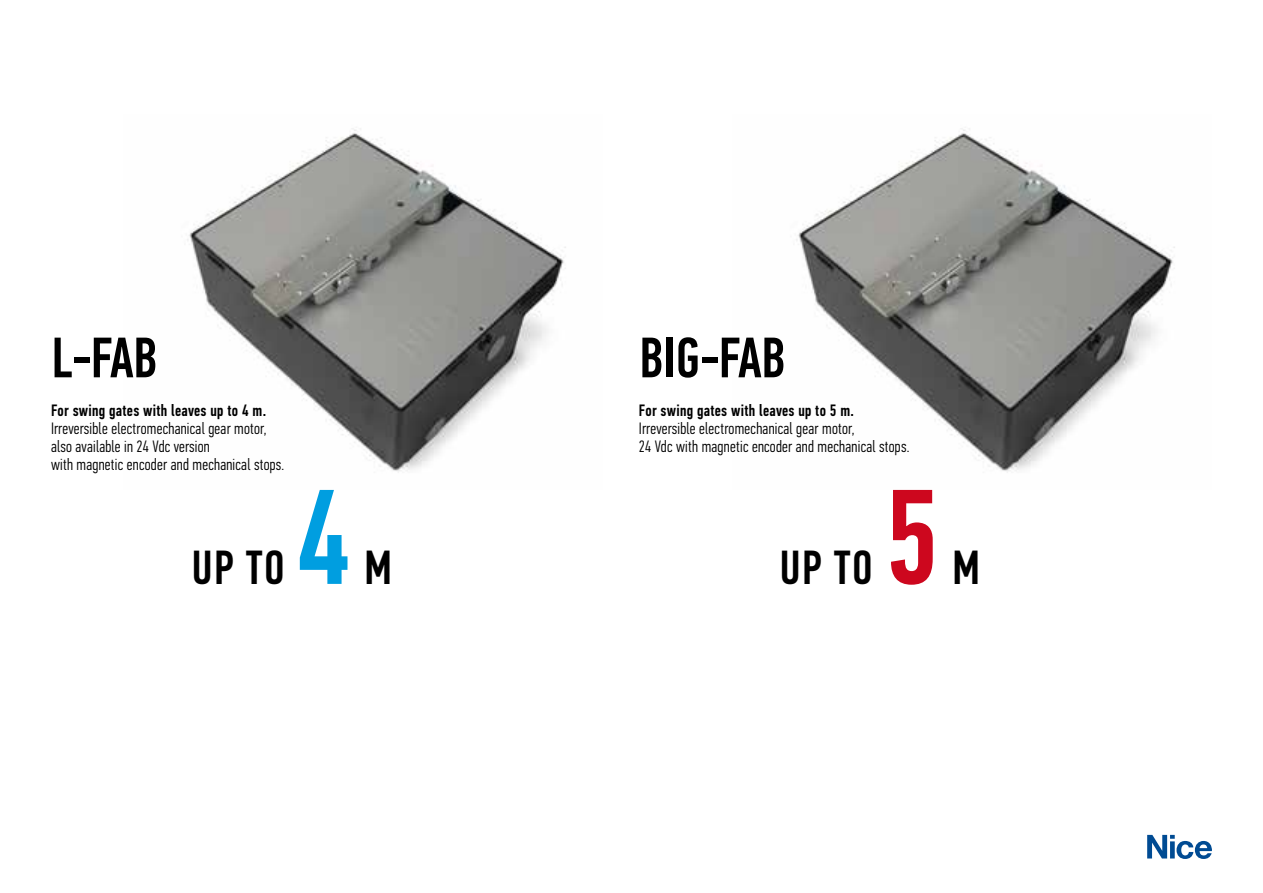
<style>
.page{position:relative;width:1263px;height:893px;background:#fff}
.page>*{position:absolute;margin:0;border:0;box-sizing:border-box;transform-origin:0 0}
.t1{font:500 135px "PF Din Text Comp Pro";color:#009ee0}
.t2{font:500 135px "PF Din Text Comp Pro";color:#cd071e}
.t3{font:500 57px "PF Din Text Comp Pro";color:#000}
.t4{font:500 48px "PF Din Text Comp Pro";color:#000}
.t5{font:300 16.5px/18px "PF Din Text Comp Pro";letter-spacing:.015em;color:#000}
.t6{font:500 16.5px "PF Din Text Comp Pro";letter-spacing:.015em;color:#000}
</style>
<div class="page">
<svg style="left:1147px;top:835px;width:65px;height:24px"></svg>
<img style="left:187px;top:128px;width:379px;height:345px">
<img style="left:796px;top:128px;width:379px;height:345px">
<h2 class="t3" style="left:52px;top:325px;width:61px">L-FAB</h2>
<h2 class="t3" style="left:639px;top:325px;width:101px">BIG-FAB</h2>
<p class="t6" style="left:51px;top:401px;width:217px">For swing gates with leaves up to 4 m.</p>
<p class="t5" style="left:51px;top:419px;width:235px">Irreversible electromechanical gear motor, also available in 24 Vdc version<br>with magnetic encoder and mechanical stops.</p>
<h3 class="t4" style="left:192px;top:540px;width:90px">UP TO</h3>
<h1 class="t1" style="left:297px;top:459px;width:56px">4</h1>
<p class="t6" style="left:639px;top:401px;width:217px">For swing gates with leaves up to 5 m.</p>
<p class="t5" style="left:639px;top:419px;width:272px">Irreversible electromechanical gear motor,<br>24 Vdc with magnetic encoder and mechanical stops.</p>
<h3 class="t4" style="left:364px;top:540px;width:24px">M</h3>
<h3 class="t4" style="left:780px;top:540px;width:90px">UP TO</h3>
<h1 class="t2" style="left:885px;top:459px;width:56px">5</h1>
<h3 class="t4" style="left:952px;top:540px;width:24px">M</h3>
</div>
